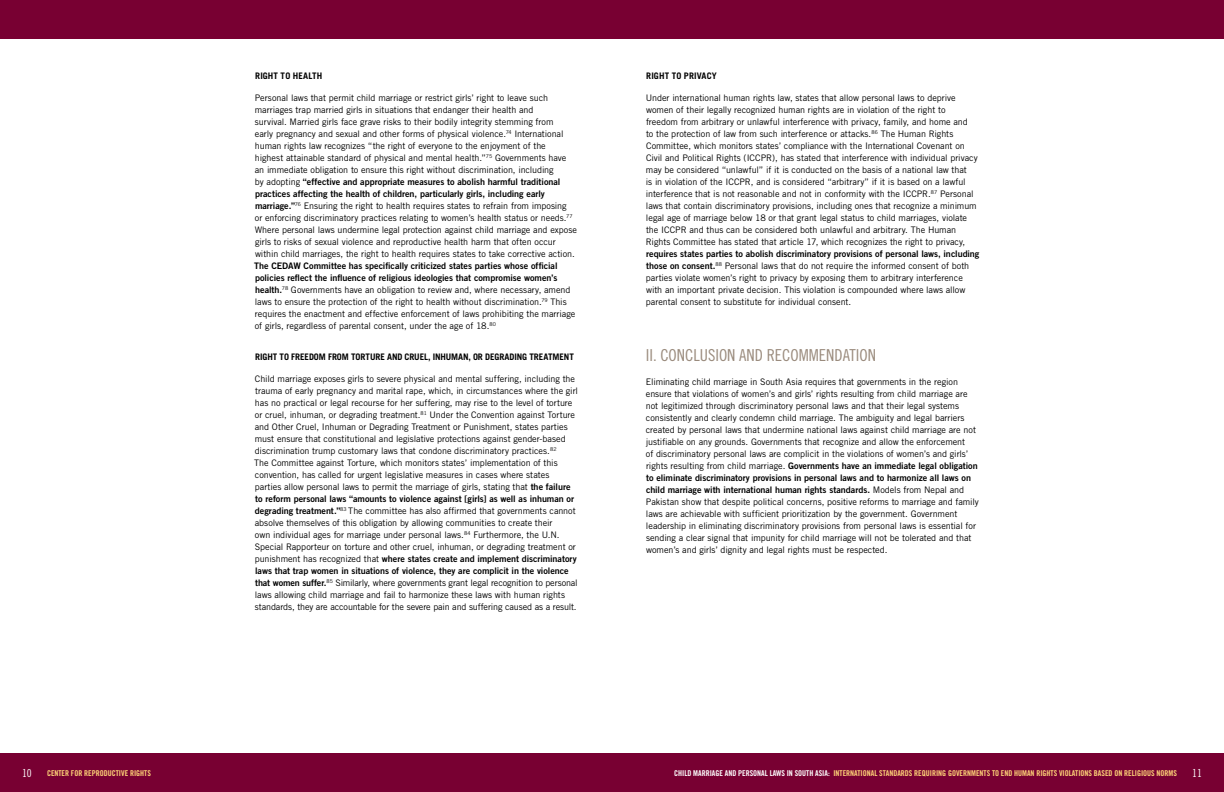
<style>
.page{position:relative;width:1224px;height:792px;background:#fff}
.page>*{position:absolute;margin:0;border:0;box-sizing:border-box;transform-origin:0 0}
.t1{font:16.5px "Trade Gothic Cond Eighteen";color:#9a8b7d}
.t2{font:11px "Trade Gothic Cond Eighteen";color:#fff}
.t3{font:9px/12px "Trade Gothic";letter-spacing:-.005em;color:#000}
.t4{font:9px/12px "Trade Gothic Bold Two";letter-spacing:-.005em;color:#000}
.t5{font:700 9px "Trade Gothic";color:#000}
.t6{font:700 9px "Trade Gothic";letter-spacing:.02em;color:#000}
.t7{font:8px "Trade Gothic Bold Cond Twenty";color:#ffd478}
.s1{font-family:"Trade Gothic"}
.s2{font-family:"Trade Gothic Bold Two"}
.s3{color:#fff}
</style>
<div class="page">
<div style="left:0;top:753px;width:1224px;height:39px;background:#780032"></div>
<div style="left:0;top:0;width:1224px;height:39px;background:#780032"></div>
<p class="t6" style="left:255px;top:70px;width:69px">RIGHT TO HEALTH</p>
<p class="t3" style="left:255px;top:92px;width:313px">Personal laws that permit child marriage or restrict girls’ right to leave such marriages trap married girls in situations that endanger their health and survival. Married girls face grave risks to their bodily integrity stemming from early pregnancy and sexual and other forms of physical violence.<sup>74</sup> International human rights law recognizes “the right of everyone to the enjoyment of the highest attainable standard of physical and mental health.”<sup>75</sup> Governments have an immediate obligation to ensure this right without discrimination, including</p>
<p class="t4" style="left:255px;top:176px;width:307px"><span class="s1">by adopting</span> “effective and appropriate measures to abolish harmful traditional practices affecting the health of children, particularly girls, including early</p>
<p class="t3" style="left:255px;top:200px;width:324px"><span class="s2">marriage.”</span><sup>76</sup> Ensuring the right to health requires states to refrain from imposing<br>or enforcing discriminatory practices relating to women’s health status or needs.<sup>77<br></sup>Where personal laws undermine legal protection against child marriage and expose girls to risks of sexual violence and reproductive health harm that often occur within child marriages, the right to health requires states to take corrective action.</p>
<p class="t4" style="left:254px;top:260px;width:305px">The CEDAW Committee has specifically criticized states parties whose official policies reflect the influence of religious ideologies that compromise women’s</p>
<p class="t3" style="left:255px;top:284px;width:322px"><span class="s2">health.</span><sup>78</sup> Governments have an obligation to review and, where necessary, amend laws to ensure the protection of the right to health without discrimination.<sup>79</sup> This requires the enactment and effective enforcement of laws prohibiting the marriage of girls, regardless of parental consent, under the age of 18.<sup>80</sup></p>
<p class="t5" style="left:255px;top:351px;width:320px">RIGHT TO FREEDOM FROM TORTURE AND CRUEL, INHUMAN, OR DEGRADING TREATMENT</p>
<p class="t3" style="left:254px;top:373px;width:325px">Child marriage exposes girls to severe physical and mental suffering, including the trauma of early pregnancy and marital rape, which, in circumstances where the girl has no practical or legal recourse for her suffering, may rise to the level of torture or cruel, inhuman, or degrading treatment.<sup>81</sup> Under the Convention against Torture and Other Cruel, Inhuman or Degrading Treatment or Punishment, states parties must ensure that constitutional and legislative protections against gender-based discrimination trump customary laws that condone discriminatory practices.<sup>82<br></sup>The Committee against Torture, which monitors states’ implementation of this convention, has called for urgent legislative measures in cases where states<br>parties allow personal laws to permit the marriage of girls, stating that <span class="s2">the failure</span></p>
<p class="t4" style="left:255px;top:493px;width:320px">to reform personal laws “amounts to violence against [girls] as well as inhuman or</p>
<p class="t3" style="left:255px;top:505px;width:323px"><span class="s2">degrading treatment.”</span><sup>83</sup> The committee has also affirmed that governments cannot absolve themselves of this obligation by allowing communities to create their<br>own individual ages for marriage under personal laws.<sup>84</sup> Furthermore, the U.N.<br>Special Rapporteur on torture and other cruel, inhuman, or degrading treatment or</p>
<p class="t4" style="left:255px;top:553px;width:323px"><span class="s1">punishment has recognized that</span> where states create and implement discriminatory laws that trap women in situations of violence, they are complicit in the violence</p>
<p class="t3" style="left:255px;top:577px;width:324px"><span class="s2">that women suffer.</span><sup>85</sup> Similarly, where governments grant legal recognition to personal laws allowing child marriage and fail to harmonize these laws with human rights standards, they are accountable for the severe pain and suffering caused as a result.</p>
<p class="t5" style="left:646px;top:70px;width:72px">RIGHT TO PRIVACY</p>
<p class="t3" style="left:646px;top:92px;width:333px">Under international human rights law, states that allow personal laws to deprive women of their legally recognized human rights are in violation of the right to freedom from arbitrary or unlawful interference with privacy, family, and home and<br>to the protection of law from such interference or attacks.<sup>86</sup> The Human Rights Committee, which monitors states’ compliance with the International Covenant on Civil and Political Rights (ICCPR), has stated that interference with individual privacy may be considered “unlawful” if it is conducted on the basis of a national law that<br>is in violation of the ICCPR, and is considered “arbitrary” if it is based on a lawful interference that is not reasonable and not in conformity with the ICCPR.<sup>87</sup> Personal laws that contain discriminatory provisions, including ones that recognize a minimum legal age of marriage below 18 or that grant legal status to child marriages, violate the ICCPR and thus can be considered both unlawful and arbitrary. The Human Rights Committee has stated that article 17, which recognizes the right to privacy,</p>
<p class="t4" style="left:646px;top:248px;width:335px">requires states parties to abolish discriminatory provisions of personal laws, including</p>
<p class="t3" style="left:646px;top:260px;width:325px"><span class="s2">those on consent.</span><sup>88</sup> Personal laws that do not require the informed consent of both parties violate women’s right to privacy by exposing them to arbitrary interference with an important private decision. This violation is compounded where laws allow parental consent to substitute for individual consent.</p>
<h1 class="t1" style="left:646px;top:345px;width:232px">II. CONCLUSION AND RECOMMENDATION</h1>
<p class="t3" style="left:646px;top:376px;width:332px">Eliminating child marriage in South Asia requires that governments in the region ensure that violations of women’s and girls’ rights resulting from child marriage are not legitimized through discriminatory personal laws and that their legal systems consistently and clearly condemn child marriage. The ambiguity and legal barriers created by personal laws that undermine national laws against child marriage are not justifiable on any grounds. Governments that recognize and allow the enforcement<br>of discriminatory personal laws are complicit in the violations of women’s and girls’</p>
<p class="t4" style="left:646px;top:460px;width:333px"><span class="s1">rights resulting from child marriage.</span> Governments have an immediate legal obligation to eliminate discriminatory provisions in personal laws and to harmonize all laws on child marriage with international human rights standards. <span class="s1">Models from Nepal and</span></p>
<p class="t3" style="left:646px;top:496px;width:334px">Pakistan show that despite political concerns, positive reforms to marriage and family laws are achievable with sufficient prioritization by the government. Government leadership in eliminating discriminatory provisions from personal laws is essential for sending a clear signal that impunity for child marriage will not be tolerated and that women’s and girls’ dignity and legal rights must be respected.</p>
<p class="t2" style="left:22px;top:766px;width:11px">10</p>
<p class="t7" style="left:47px;top:768px;width:105px">CENTER FOR REPRODUCTIVE RIGHTS</p>
<p class="t7" style="left:674px;top:768px;width:504px"><span class="s3">CHILD MARRIAGE AND PERSONAL LAWS IN SOUTH ASIA:</span> INTERNATIONAL STANDARDS REQUIRING GOVERNMENTS TO END HUMAN RIGHTS VIOLATIONS BASED ON RELIGIOUS NORMS</p>
<p class="t2" style="left:1192px;top:766px;width:11px">11</p>
</div>
